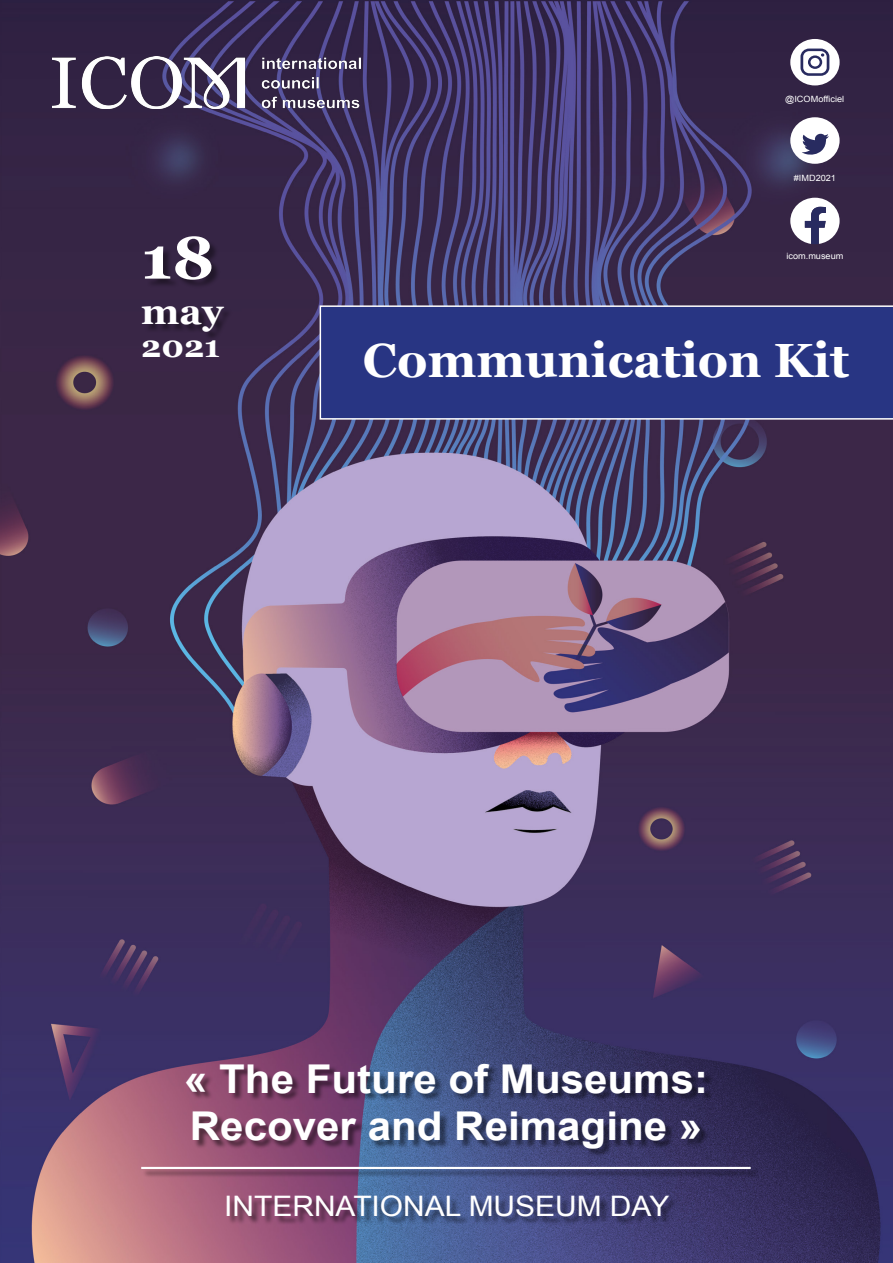
<style>
.page{position:relative;width:893px;height:1263px;background:#fff}
.page>*{position:absolute;margin:0;border:0;box-sizing:border-box;transform-origin:0 0}
.t1{font:700 59.4px "Georgia";color:#fff;scale:1.06 1}
.t2{font:700 48px "Georgia";color:#fff}
.t3{font:700 39.75px/47.7px "Arial";color:#fff;scale:1.06 1}
.t4{font:700 35.7px "Georgia";color:#fff;scale:1.06 1}
.t5{font:700 30.45px "Georgia";color:#fff;scale:1.06 1}
.t6{font:28.2px "Arial";color:#fff;scale:1.06 1}
.t7{font:8.7px "Arial";color:#fff;scale:1.06 1}
</style>
<div class="page">
<img style="left:0;top:0;width:893px;height:1263px">
<div style="left:790px;top:39px;width:50px;height:46px;background:#fff;border-radius:50%"></div>
<svg style="left:800px;top:49px;width:29px;height:27px"></svg>
<div style="left:790px;top:117px;width:50px;height:47px;background:#fff;border-radius:50%"></div>
<svg style="left:802px;top:134px;width:27px;height:21px"></svg>
<svg style="left:790px;top:198px;width:50px;height:46px"></svg>
<img style="left:52px;top:56px;width:309px;height:52px">
<div style="left:143px;top:1065px;width:617px;height:160px;background:#000;opacity:.5"></div>
<hr style="left:141px;top:1167px;width:610px;height:2px;background:#fff">
<div style="left:143px;top:238px;width:90px;height:102px;background:#000;opacity:.4"></div>
<div style="left:320px;top:305px;width:573px;height:115px;background:#283583"></div>
<p class="t7" style="left:785px;top:93px;width:57px">@ICOMofficiel</p>
<p class="t7" style="left:794px;top:172px;width:41px">#IMD2021</p>
<h1 class="t1" style="left:141px;top:213px;width:71px">18</h1>
<p class="t4" style="left:141px;top:284px;width:79px">may</p>
<p class="t5" style="left:141px;top:323px;width:76px">2021</p>
<p class="t2" style="left:363px;top:324px;width:488px">Communication Kit</p>
<p class="t7" style="left:786px;top:251px;width:55px">icom.museum</p>
<p class="t3" style="left:184px;top:1056px;width:496px">« The Future of Museums:<br>Recover and Reimagine »</p>
<p class="t6" style="left:224px;top:1187px;width:421px">INTERNATIONAL MUSEUM DAY</p>
</div>
